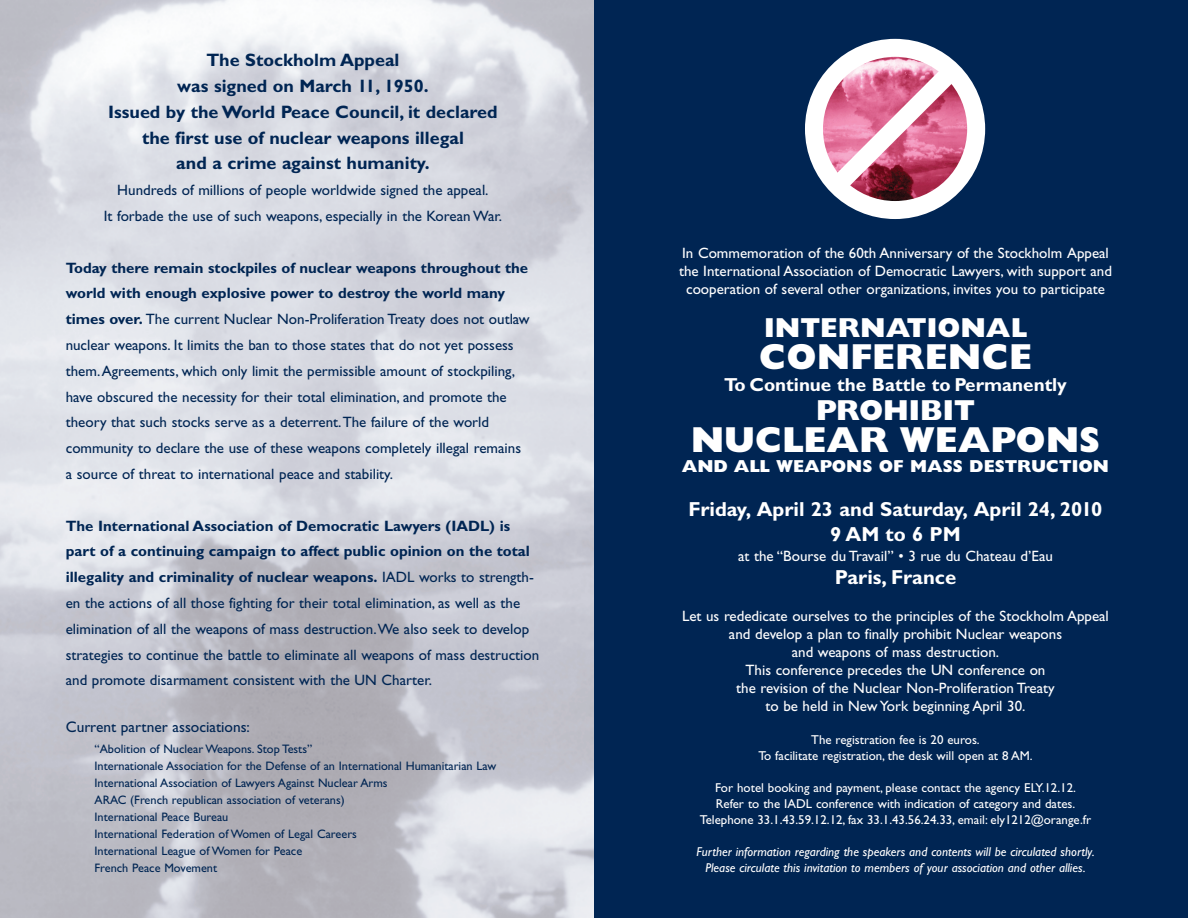
<style>
.page{position:relative;width:1188px;height:918px;background:#fff}
.page>*{position:absolute;margin:0;border:0;box-sizing:border-box;transform-origin:0 0}
.t1{font:800 36.3px "Gill Sans";color:#fff}
.t2{font:800 29.1px "Gill Sans";color:#fff}
.t3{font:800 27.6px "Gill Sans";color:#fff}
.t4{font:700 20.25px/24.8px "Gill Sans";color:#fff;text-align:center}
.t5{font:700 18.9px "Gill Sans";color:#fff}
.t6{font:700 18px/25.8px "Gill Sans";color:#002553;text-align:center}
.t7{font:800 17.4px "Gill Sans";color:#fff}
.t8{font:15.3px "Gill Sans";color:#002553}
.t9{font:15px/25.8px "Gill Sans";color:#002553}
.t10{font:15px/18px "Gill Sans";color:#fff;text-align:center}
.t11{font:12.9px/15.9px "Gill Sans";color:#fff;text-align:center}
.t12{font:italic 12.9px/15.9px "Gill Sans";color:#fff;text-align:center}
.t13{font:12.3px/17.1px "Gill Sans";color:#002553}
.s1{font-weight:700}
</style>
<div class="page">
<div style="left:594px;top:0;width:594px;height:918px;background:#002553"></div>
<svg style="left:805px;top:39px;width:180px;height:180px"></svg>
<p class="t6" style="left:108px;top:49px;width:391px">The Stockholm Appeal<br>was signed on March 11, 1950.<br>Issued by the World Peace Council, it declared the first use of nuclear weapons illegal<br>and a crime against humanity.</p>
<p class="t9" style="left:104px;top:179px;width:400px;text-align:center">Hundreds of millions of people worldwide signed the appeal.<br>It forbade the use of such weapons, especially in the Korean War.</p>
<p class="t9" style="left:66px;top:256px;width:465px"><span class="s1">Today there remain stockpiles of nuclear weapons throughout the world with enough explosive power to destroy the world many times over.</span> The current Nuclear Non-Proliferation Treaty does not outlaw nuclear weapons. It limits the ban to those states that do not yet possess them.Agreements, which only limit the permissible amount of stockpiling, have obscured the necessity for their total elimination, and promote the theory that such stocks serve as a deterrent.The failure of the world community to declare the use of these weapons completely illegal remains a source of threat to international peace and stability.</p>
<p class="t9" style="left:66px;top:514px;width:475px"><span class="s1">The International Association of Democratic Lawyers (IADL) is part of a continuing campaign to affect public opinion on the total illegality and criminality of nuclear weapons.</span> IADL works to strength&shy;en the actions of all those fighting for their total elimination, as well as the elimination of all the weapons of mass destruction.We also seek to develop strategies to continue the battle to eliminate all weapons of mass destruction and promote disarmament consistent with the UN Charter.</p>
<p class="t8" style="left:66px;top:721px;width:186px">Current partner associations:</p>
<p class="t13" style="left:94px;top:741px;width:403px">“Abolition of Nuclear Weapons. Stop Tests”<br>Internationale Association for the Defense of an International Humanitarian Law International Association of Lawyers Against Nuclear Arms<br>ARAC (French republican association of veterans)<br>International Peace Bureau<br>International Federation of Women of Legal Careers<br>International League of Women for Peace<br>French Peace Movement</p>
<p class="t10" style="left:679px;top:246px;width:435px">In Commemoration of the 60th Anniversary of the Stockholm Appeal the International Association of Democratic Lawyers, with support and cooperation of several other organizations, invites you to participate</p>
<h3 class="t3" style="left:764px;top:318px;width:264px">INTERNATIONAL</h3>
<h1 class="t1" style="left:759px;top:343px;width:275px">CONFERENCE</h1>
<p class="t5" style="left:724px;top:378px;width:344px">To Continue the Battle to Permanently</p>
<h2 class="t2" style="left:816px;top:399px;width:160px">PROHIBIT</h2>
<h1 class="t1" style="left:691px;top:426px;width:411px">NUCLEAR WEAPONS</h1>
<p class="t7" style="left:682px;top:460px;width:429px">AND ALL WEAPONS OF MASS DESTRUCTION</p>
<h3 class="t4" style="left:689px;top:499px;width:415px">Friday, April 23 and Saturday, April 24, 2010<br>9 AM to 6 PM</h3>
<p class="t10" style="left:738px;top:548px;width:316px">at the “Bourse du Travail” • 3 rue du Chateau d’Eau</p>
<h3 class="t4" style="left:835px;top:567px;width:123px">Paris, France</h3>
<p class="t10" style="left:682px;top:608px;width:428px">Let us rededicate ourselves to the principles of the Stockholm Appeal and develop a plan to finally prohibit Nuclear weapons<br>and weapons of mass destruction.<br>This conference precedes the UN conference on<br>the revision of the Nuclear Non-Proliferation Treaty<br>to be held in New York beginning April 30.</p>
<p class="t11" style="left:758px;top:733px;width:276px">The registration fee is 20 euros.<br>To facilitate registration, the desk will open at 8 AM.</p>
<p class="t11" style="left:700px;top:781px;width:393px">For hotel booking and payment, please contact the agency ELY.12.12.<br>Refer to the IADL conference with indication of category and dates.<br>Telephone 33.1.43.59.12.12, fax 33.1.43.56.24.33, email: ely1212@orange.fr</p>
<p class="t12" style="left:696px;top:845px;width:400px">Further information regarding the speakers and contents will be circulated shortly.<br>Please circulate this invitation to members of your association and other allies.</p>
</div>
